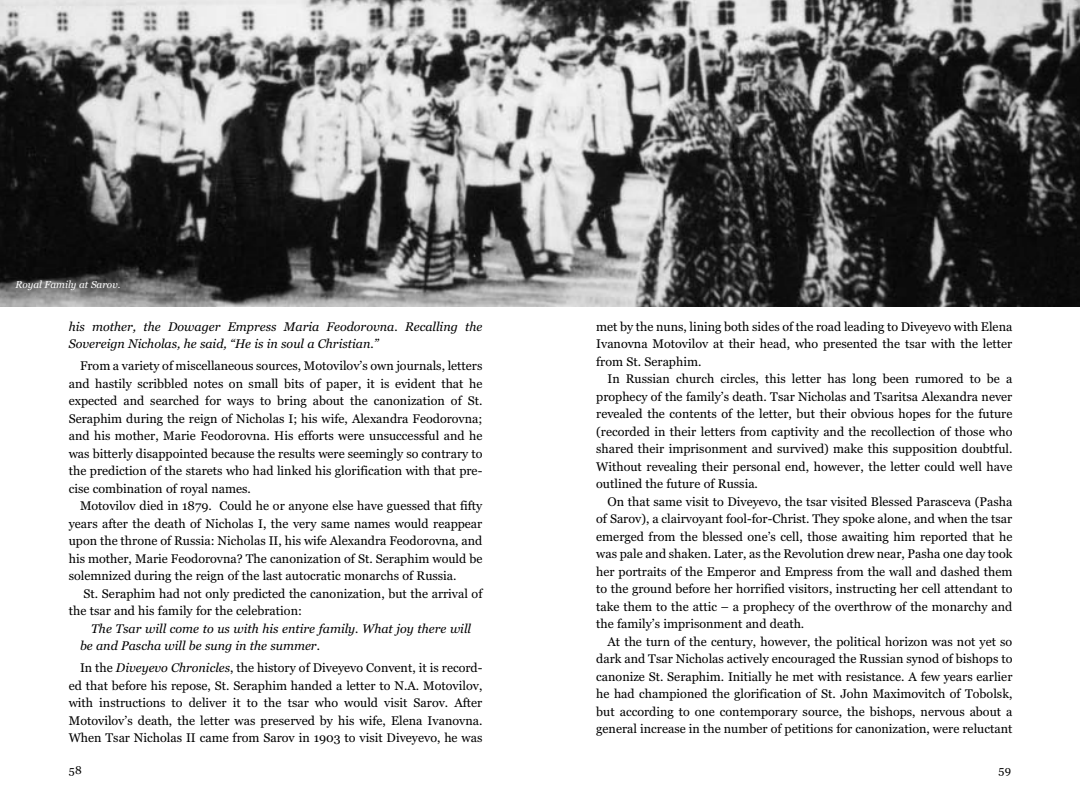
<style>
.page{position:relative;width:1080px;height:810px;background:#fff}
.page>*{position:absolute;margin:0;border:0;box-sizing:border-box;transform-origin:0 0}
.t1{font:12.5px/17.5px "Georgia";color:#000;text-align:justify}
.t2{font:italic 12.5px/17.5px "Georgia";color:#000}
.t3{font:11.25px "Georgia";color:#000}
.t4{font:italic 10px "Georgia";color:#fff}
.s1{font-style:italic}
</style>
<div class="page">
<img style="left:0;top:0;width:1080px;height:306px">
<p class="t4" style="left:15px;top:279px;width:107px">Royal Family at Sarov.</p>
<p class="t2" style="left:69px;top:318px;width:415px">his mother, the Dowager Empress Maria Feodorovna. Recalling the<br>Sovereign Nicholas, he said, “He is in soul a Christian.”</p>
<p class="t1" style="left:69px;top:357px;width:415px;text-indent:11px">From a variety of miscellaneous sources, Motovilov’s own journals, letters and hastily scribbled notes on small bits of paper, it is evident that he expected and searched for ways to bring about the canonization of St.<br>Seraphim during the reign of Nicholas I; his wife, Alexandra Feodorovna; and his mother, Marie Feodorovna. His efforts were unsuccessful and he was bitterly disappointed because the results were seemingly so contrary to the prediction of the starets who had linked his glorification with that pre&shy;cise combination of royal names.</p>
<p class="t1" style="left:69px;top:497px;width:415px;text-indent:11px">Motovilov died in 1879. Could he or anyone else have guessed that fifty years after the death of Nicholas I, the very same names would reappear upon the throne of Russia: Nicholas II, his wife Alexandra Feodorovna, and his mother, Marie Feodorovna? The canonization of St. Seraphim would be solemnized during the reign of the last autocratic monarchs of Russia.</p>
<p class="t1" style="left:69px;top:585px;width:415px;text-indent:15px">St. Seraphim had not only predicted the canonization, but the arrival of the tsar and his family for the celebration:</p>
<p class="t2" style="left:80px;top:620px;width:393px;text-indent:11px">The Tsar will come to us with his entire family. What joy there will be and Pascha will be sung in the summer.</p>
<p class="t1" style="left:69px;top:659px;width:415px;text-indent:11px">In the <span class="s1">Diveyevo Chronicles</span>, the history of Diveyevo Convent, it is record&shy;ed that before his repose, St. Seraphim handed a letter to N.A. Motovilov, with instructions to deliver it to the tsar who would visit Sarov. After Motovilov’s death, the letter was preserved by his wife, Elena Ivanovna.<br>When Tsar Nicholas II came from Sarov in 1903 to visit Diveyevo, he was</p>
<p class="t3" style="left:69px;top:763px;width:14px">58</p>
<p class="t1" style="left:596px;top:318px;width:418px">met by the nuns, lining both sides of the road leading to Diveyevo with Elena Ivanovna Motovilov at their head, who presented the tsar with the letter from St. Seraphim.</p>
<p class="t1" style="left:596px;top:370px;width:418px;text-indent:11px">In Russian church circles, this letter has long been rumored to be a prophecy of the family’s death. Tsar Nicholas and Tsaritsa Alexandra never revealed the contents of the letter, but their obvious hopes for the future (recorded in their letters from captivity and the recollection of those who shared their imprisonment and survived) make this supposition doubtful.<br>Without revealing their personal end, however, the letter could well have outlined the future of Russia.</p>
<p class="t1" style="left:596px;top:493px;width:418px;text-indent:11px">On that same visit to Diveyevo, the tsar visited Blessed Parasceva (Pasha of Sarov), a clairvoyant fool-for-Christ. They spoke alone, and when the tsar emerged from the blessed one’s cell, those awaiting him reported that he was pale and shaken. Later, as the Revolution drew near, Pasha one day took her portraits of the Emperor and Empress from the wall and dashed them to the ground before her horrified visitors, instructing her cell attendant to take them to the attic – a prophecy of the overthrow of the monarchy and the family’s imprisonment and death.</p>
<p class="t1" style="left:596px;top:633px;width:418px;text-indent:11px">At the turn of the century, however, the political horizon was not yet so dark and Tsar Nicholas actively encouraged the Russian synod of bishops to canonize St. Seraphim. Initially he met with resistance. A few years earlier he had championed the glorification of St. John Maximovitch of Tobolsk, but according to one contemporary source, the bishops, nervous about a general increase in the number of petitions for canonization, were reluctant</p>
<p class="t3" style="left:999px;top:763px;width:14px">59</p>
</div>
